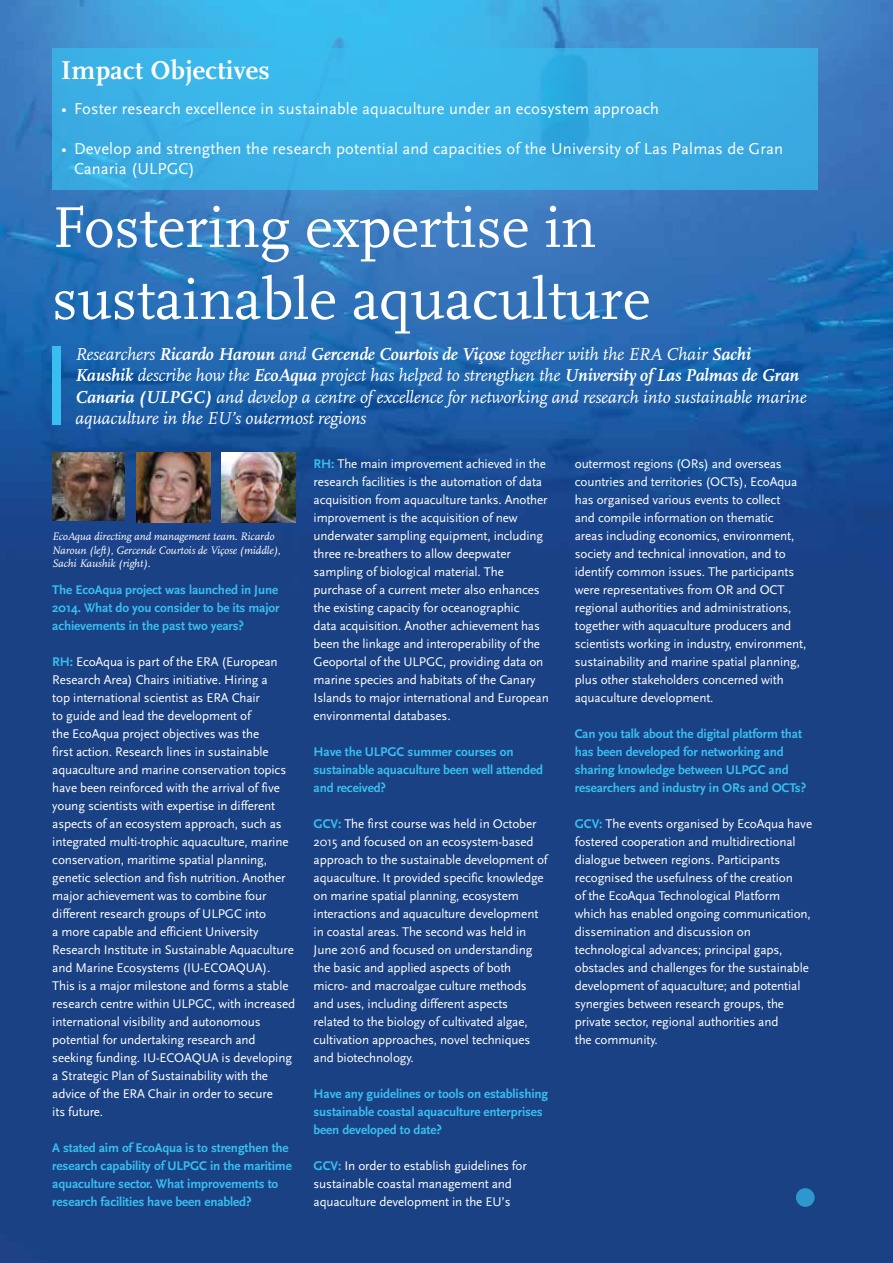
<style>
.page{position:relative;width:893px;height:1263px;background:#fff}
.page>*{position:absolute;margin:0;border:0;box-sizing:border-box;transform-origin:0 0}
.t1{font:60px/72px "Scala";color:#fff}
.t2{font:700 27px "Scala";letter-spacing:.01em;color:#fff}
.t3{font:italic 18px/21.6px "Scala";letter-spacing:-.01em;color:#fff}
.t4{font:16.5px/19.8px "Scala Sans";letter-spacing:.01em;color:#fff}
.t5{font:13.2px/18px "Scala Sans";letter-spacing:-.01em;color:#fff}
.t6{font:700 13.2px/18px "Scala Sans";letter-spacing:-.01em;color:#38beef}
.t7{font:italic 11.25px/13.5px "Scala";letter-spacing:-.01em;color:#fff}
.s1{font-weight:700}
.s2{font-weight:700;color:#38beef}
</style>
<div class="page">
<img style="left:0;top:0;width:893px;height:1263px">
<div style="left:52px;top:346px;width:9px;height:78px;background:#38beef"></div>
<div style="left:52px;top:48px;width:766px;height:141px;background:#3bb1e5"></div>
<img style="left:52px;top:452px;width:73px;height:69px">
<img style="left:136px;top:452px;width:74px;height:70px">
<img style="left:222px;top:452px;width:73px;height:70px">
<svg style="left:796px;top:1188px;width:19px;height:19px"></svg>
<h2 class="t2" style="left:61px;top:54px;width:210px">Impact Objectives</h2>
<p class="t4" style="left:61px;top:99px;width:599px">• Foster research excellence in sustainable aquaculture under an ecosystem approach</p>
<p class="t4" style="left:74px;top:139px;width:711px;text-indent:-13px">• Develop and strengthen the research potential and capacities of the University of Las Palmas de Gran<br>Canaria (ULPGC)</p>
<h1 class="t1" style="left:52px;top:192px;width:600px">Fostering expertise in sustainable aquaculture</h1>
<p class="t3" style="left:75px;top:343px;width:733px">Researchers <span class="s1">Ricardo Haroun</span> and <span class="s1">Gercende Courtois de Viçose</span> together with the ERA Chair <span class="s1">Sachi Kaushik</span> describe how the <span class="s1">EcoAqua</span> project has helped to strengthen the <span class="s1">University of Las Palmas de Gran Canaria (ULPGC)</span> and develop a centre of excellence for networking and research into sustainable marine aquaculture in the EU’s outermost regions</p>
<p class="t7" style="left:52px;top:530px;width:230px">EcoAqua directing and management team. Ricardo<br>Naroun (left), Gercende Courtois de Viçose (middle),<br>Sachi Kaushik (right).</p>
<p class="t6" style="left:52px;top:581px;width:229px;text-align:justify">The EcoAqua project was launched in June 2014. What do you consider to be its major achievements in the past two years?</p>
<p class="t5" style="left:52px;top:653px;width:244px"><span class="s2">RH:</span> EcoAqua is part of the ERA (European Research Area) Chairs initiative. Hiring a<br>top international scientist as ERA Chair<br>to guide and lead the development of<br>the EcoAqua project objectives was the<br>first action. Research lines in sustainable aquaculture and marine conservation topics have been reinforced with the arrival of five young scientists with expertise in different aspects of an ecosystem approach, such as integrated multi-trophic aquaculture, marine conservation, maritime spatial planning, genetic selection and fish nutrition. Another major achievement was to combine four different research groups of ULPGC into<br>a more capable and efficient University Research Institute in Sustainable Aquaculture and Marine Ecosystems (IU-ECOAQUA).<br>This is a major milestone and forms a stable research centre within ULPGC, with increased international visibility and autonomous potential for undertaking research and seeking funding. IU-ECOAQUA is developing a Strategic Plan of Sustainability with the advice of the ERA Chair in order to secure<br>its future.</p>
<p class="t6" style="left:52px;top:1139px;width:241px">A stated aim of EcoAqua is to strengthen the research capability of ULPGC in the maritime aquaculture sector. What improvements to research facilities have been enabled?</p>
<p class="t5" style="left:314px;top:455px;width:237px"><span class="s2">RH:</span> The main improvement achieved in the research facilities is the automation of data acquisition from aquaculture tanks. Another improvement is the acquisition of new underwater sampling equipment, including three re-breathers to allow deepwater sampling of biological material. The purchase of a current meter also enhances the existing capacity for oceanographic<br>data acquisition. Another achievement has been the linkage and interoperability of the Geoportal of the ULPGC, providing data on marine species and habitats of the Canary Islands to major international and European environmental databases.</p>
<p class="t6" style="left:314px;top:743px;width:231px">Have the ULPGC summer courses on sustainable aquaculture been well attended and received?</p>
<p class="t5" style="left:314px;top:815px;width:236px"><span class="s2">GCV:</span> The first course was held in October 2015 and focused on an ecosystem-based approach to the sustainable development of aquaculture. It provided specific knowledge on marine spatial planning, ecosystem interactions and aquaculture development in coastal areas. The second was held in June 2016 and focused on understanding the basic and applied aspects of both micro- and macroalgae culture methods and uses, including different aspects related to the biology of cultivated algae, cultivation approaches, novel techniques and biotechnology.</p>
<p class="t6" style="left:314px;top:1085px;width:236px">Have any guidelines or tools on establishing sustainable coastal aquaculture enterprises been developed to date?</p>
<p class="t5" style="left:314px;top:1157px;width:215px"><span class="s2">GCV:</span> In order to establish guidelines for sustainable coastal management and aquaculture development in the EU’s</p>
<p class="t5" style="left:575px;top:455px;width:233px">outermost regions (ORs) and overseas countries and territories (OCTs), EcoAqua has organised various events to collect<br>and compile information on thematic<br>areas including economics, environment, society and technical innovation, and to identify common issues. The participants were representatives from OR and OCT regional authorities and administrations, together with aquaculture producers and scientists working in industry, environment, sustainability and marine spatial planning, plus other stakeholders concerned with aquaculture development.</p>
<p class="t6" style="left:575px;top:725px;width:233px">Can you talk about the digital platform that has been developed for networking and sharing knowledge between ULPGC and researchers and industry in ORs and OCTs?</p>
<p class="t5" style="left:575px;top:815px;width:239px"><span class="s2">GCV:</span> The events organised by EcoAqua have fostered cooperation and multidirectional dialogue between regions. Participants recognised the usefulness of the creation<br>of the EcoAqua Technological Platform which has enabled ongoing communication, dissemination and discussion on technological advances; principal gaps, obstacles and challenges for the sustainable development of aquaculture; and potential synergies between research groups, the private sector, regional authorities and<br>the community.</p>
</div>
